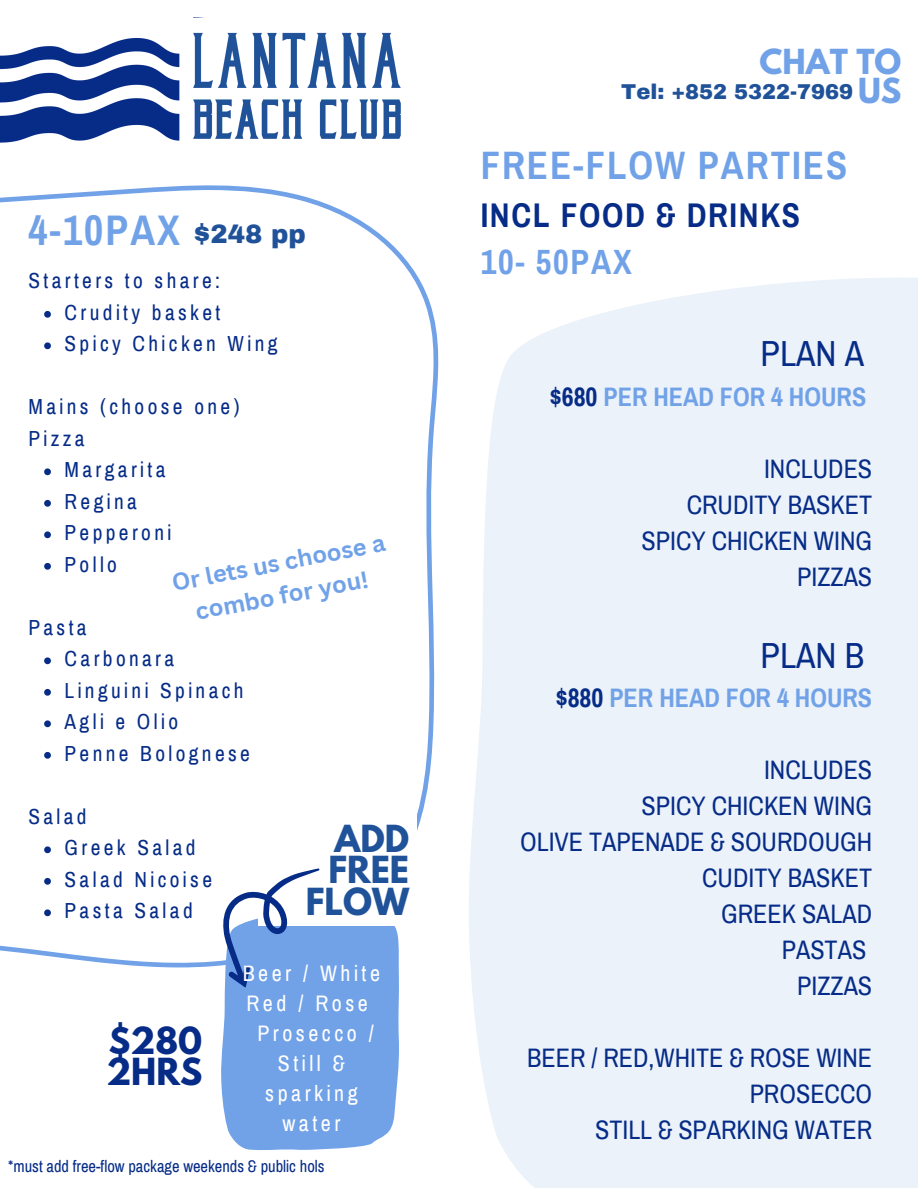
<style>
.page{position:relative;width:918px;height:1188px;background:#fff}
.page>*{position:absolute;margin:0;border:0;box-sizing:border-box;transform-origin:0 0}
.t1{font:700 41.85px "Archivo Narrow";letter-spacing:.05em;color:#71a2e8}
.t2{font:700 38.7px "Archivo Narrow";letter-spacing:.05em;color:#71a2e8}
.t3{font:35.55px "Archivo Narrow";color:#062c87}
.t4{font:700 34.2px "Archivo Narrow";letter-spacing:.05em;color:#71a2e8}
.t5{font:700 33.45px "Archivo Narrow";letter-spacing:.05em;color:#062c87}
.t6{font:700 33px/31.5px "League Spartan";color:#205299;text-align:right}
.t7{font:700 33px/31.5px "League Spartan";color:#062c87}
.t8{font:700 30.6px/29.2px "League Spartan";color:#71a2e8;text-align:right}
.t9{font:26.1px/36px "Archivo Narrow";color:#062c87;text-align:right}
.t10{font:700 26.1px "Archivo Narrow";color:#71a2e8}
.t11{font:700 23.7px/32.8px "Canva Sans";color:#71a2e8;text-align:center}
.t12{font:21.9px/30px "Archivo Narrow";letter-spacing:.16em;color:#fff;text-align:center}
.t13{font:21.3px/31.5px "Archivo Narrow";letter-spacing:.16em;color:#062c87}
.t14{font:900 21px "Archivo";color:#205299}
.t15{font:16.5px "Archivo Narrow";color:#062c87}
.s1{font-family:"Archivo";font-weight:900;font-size:25.95px;color:#205299}
.s2{color:#062c87}
</style>
<div class="page">
<svg style="left:0;top:185px;width:439px;height:782px"></svg>
<img style="left:212px;top:32px;width:189px;height:107px">
<div style="left:221px;top:926px;width:180px;height:224px;background:#71a2e8"></div>
<svg style="left:44px;top:311px;width:7px;height:7px"></svg>
<svg style="left:44px;top:342px;width:7px;height:7px"></svg>
<svg style="left:44px;top:468px;width:7px;height:7px"></svg>
<svg style="left:44px;top:500px;width:7px;height:7px"></svg>
<svg style="left:44px;top:531px;width:7px;height:7px"></svg>
<svg style="left:44px;top:563px;width:7px;height:7px"></svg>
<svg style="left:44px;top:657px;width:7px;height:7px"></svg>
<svg style="left:44px;top:689px;width:7px;height:7px"></svg>
<svg style="left:44px;top:720px;width:7px;height:7px"></svg>
<svg style="left:44px;top:752px;width:7px;height:7px"></svg>
<svg style="left:44px;top:846px;width:7px;height:7px"></svg>
<svg style="left:44px;top:878px;width:7px;height:7px"></svg>
<svg style="left:44px;top:909px;width:7px;height:7px"></svg>
<div style="left:258px;top:802px;width:159px;height:124px;background:#fff"></div>
<svg style="left:192px;top:839px;width:146px;height:151px"></svg>
<div style="left:469px;top:278px;width:449px;height:910px;background:#ebf2fa"></div>
<img style="left:0;top:32px;width:212px;height:111px">
<h1 class="t1" style="left:28px;top:209px;width:279px">4-10PAX <span class="s1">$248 pp</span></h1>
<p class="t13" style="left:28px;top:266px;width:193px">Starters to share:</p>
<p class="t13" style="left:65px;top:297px;width:214px">Crudity basket<br>Spicy Chicken Wing</p>
<p class="t13" style="left:28px;top:392px;width:213px">Mains (choose one)<br>Pizza</p>
<p class="t13" style="left:65px;top:455px;width:108px">Margarita<br>Regina<br>Pepperoni<br>Pollo</p>
<p class="t11" style="left:169px;top:566px;width:218px;rotate:-11deg">Or lets us choose a combo for you!</p>
<p class="t13" style="left:28px;top:612px;width:60px">Pasta</p>
<p class="t13" style="left:65px;top:644px;width:187px">Carbonara<br>Linguini Spinach<br>Agli e Olio<br>Penne Bolognese</p>
<p class="t13" style="left:28px;top:801px;width:60px">Salad</p>
<p class="t13" style="left:65px;top:833px;width:149px">Greek Salad<br>Salad Nicoise<br>Pasta Salad</p>
<h3 class="t6" style="left:306px;top:827px;width:105px">ADD<br>FREE<br>FLOW</h3>
<h3 class="t7" style="left:106px;top:1029px;width:97px">$280<br>2HRS</h3>
<p class="t12" style="left:243px;top:958px;width:139px">Beer / White<br>Red / Rose<br>Prosecco /<br>Still &amp; sparking water</p>
<p class="t15" style="left:8px;top:1157px;width:318px">*must add free-flow package weekends &amp; public hols</p>
<h3 class="t8" style="left:760px;top:50px;width:143px">CHAT TO<br>US</h3>
<p class="t14" style="left:621px;top:80px;width:233px">Tel: +852 5322-7969</p>
<h2 class="t2" style="left:481px;top:145px;width:368px">FREE-FLOW PARTIES</h2>
<h3 class="t5" style="left:481px;top:198px;width:321px">INCL FOOD &amp; DRINKS</h3>
<h3 class="t4" style="left:481px;top:244px;width:153px">10- 50PAX</h3>
<h3 class="t3" style="left:761px;top:335px;width:105px">PLAN A</h3>
<p class="t10" style="left:550px;top:383px;width:318px"><span class="s2">$680</span> PER HEAD FOR 4 HOURS</p>
<p class="t9" style="left:642px;top:451px;width:232px">INCLUDES<br>CRUDITY BASKET<br>SPICY CHICKEN WING<br>PIZZAS</p>
<h3 class="t3" style="left:761px;top:636px;width:105px">PLAN B</h3>
<p class="t10" style="left:556px;top:684px;width:318px"><span class="s2">$880</span> PER HEAD FOR 4 HOURS</p>
<p class="t9" style="left:520px;top:752px;width:354px">INCLUDES<br>SPICY CHICKEN WING<br>OLIVE TAPENADE &amp; SOURDOUGH<br>CUDITY BASKET<br>GREEK SALAD<br>PASTAS<br>PIZZAS</p>
<p class="t9" style="left:527px;top:1040px;width:346px">BEER / RED,WHITE &amp; ROSE WINE<br>PROSECCO<br>STILL &amp; SPARKING WATER</p>
</div>
